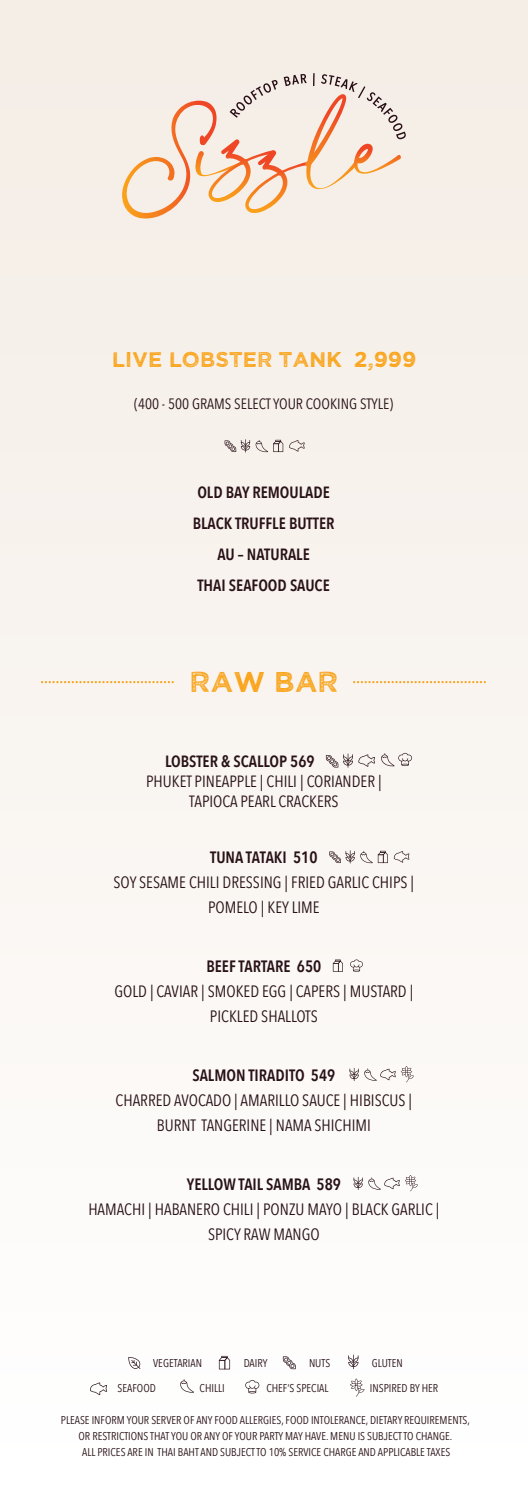
<style>
.page{position:relative;width:528px;height:1490px;background:#fff}
.page>*{position:absolute;margin:0;border:0;box-sizing:border-box;transform-origin:0 0}
.t1{font:28.75px "Wicked Grit";color:#faa41a}
.t2{font:21.25px "Wicked Grit";color:#faa41a}
.t3{font:16.38px/25px "Avenir Next Condensed";color:#281117;text-align:center}
.t4{font:600 16.38px "Avenir Next Condensed";color:#281117}
.t5{font:600 16.25px/31.2px "Avenir Next Condensed";color:#281117;text-align:center}
.t6{font:16.25px/20px "Avenir Next Condensed";color:#281117;text-align:center}
.t7{font:15px "Avenir Next Condensed";color:#281117}
.t8{font:11.25px/16.2px "Avenir Next Condensed";color:#281117;text-align:center}
</style>
<div class="page">
<div style="left:0;top:0;width:527px;height:1489px;background:linear-gradient(to right,#faf6f2,#faf6f2)"></div>
<svg style="left:42px;top:681px;width:131px;height:2px"></svg>
<svg style="left:354px;top:681px;width:131px;height:2px"></svg>
<svg style="left:350px;top:959px;width:12px;height:12px"></svg>
<svg style="left:332px;top:959px;width:11px;height:12px"></svg>
<svg style="left:329px;top:850px;width:80px;height:13px"></svg>
<svg style="left:289px;top:440px;width:15px;height:12px"></svg>
<svg style="left:224px;top:439px;width:59px;height:13px"></svg>
<svg style="left:349px;top:1066px;width:64px;height:16px"></svg>
<svg style="left:353px;top:1175px;width:64px;height:16px"></svg>
<svg style="left:326px;top:753px;width:49px;height:14px"></svg>
<svg style="left:381px;top:753px;width:30px;height:13px"></svg>
<svg style="left:283px;top:1356px;width:12px;height:13px"></svg>
<svg style="left:348px;top:1354px;width:10px;height:15px"></svg>
<svg style="left:128px;top:1356px;width:12px;height:12px"></svg>
<svg style="left:219px;top:1355px;width:11px;height:14px"></svg>
<svg style="left:90px;top:1382px;width:17px;height:13px"></svg>
<svg style="left:245px;top:1379px;width:14px;height:14px"></svg>
<svg style="left:350px;top:1378px;width:14px;height:18px"></svg>
<svg style="left:180px;top:1379px;width:14px;height:13px"></svg>
<svg style="left:122px;top:73px;width:283px;height:146px;background:#f1ded0"></svg>
<h2 class="t2" style="left:112px;top:345px;width:305px">LIVE LOBSTER TANK 2,999</h2>
<h3 class="t7" style="left:134px;top:390px;width:260px">(400 - 500 GRAMS SELECT YOUR COOKING STYLE)</h3>
<h3 class="t5" style="left:193px;top:476px;width:143px">OLD BAY REMOULADE<br>BLACK TRUFFLE BUTTER<br>AU – NATURALE<br>THAI SEAFOOD SAUCE</h3>
<h1 class="t1" style="left:189px;top:663px;width:150px">RAW BAR</h1>
<h3 class="t5" style="left:165px;top:745px;width:151px">LOBSTER &amp; SCALLOP 569</h3>
<h3 class="t6" style="left:146px;top:770px;width:237px">PHUKET PINEAPPLE | CHILI | CORIANDER |<br>TAPIOCA PEARL CRACKERS</h3>
<h3 class="t4" style="left:210px;top:843px;width:109px">TUNA TATAKI 510</h3>
<h3 class="t3" style="left:113px;top:869px;width:302px">SOY SESAME CHILI DRESSING | FRIED GARLIC CHIPS |<br>POMELO | KEY LIME</h3>
<h3 class="t4" style="left:206px;top:952px;width:116px">BEEF TARTARE 650</h3>
<h3 class="t3" style="left:114px;top:978px;width:300px">GOLD | CAVIAR | SMOKED EGG | CAPERS | MUSTARD |<br>PICKLED SHALLOTS</h3>
<h3 class="t4" style="left:192px;top:1061px;width:144px">SALMON TIRADITO 549</h3>
<h3 class="t3" style="left:116px;top:1086px;width:298px">CHARRED AVOCADO | AMARILLO SAUCE | HIBISCUS |<br>BURNT TANGERINE | NAMA SHICHIMI</h3>
<h3 class="t4" style="left:187px;top:1169px;width:155px">YELLOW TAIL SAMBA 589</h3>
<h3 class="t3" style="left:88px;top:1195px;width:352px">HAMACHI | HABANERO CHILI | PONZU MAYO | BLACK GARLIC |<br>SPICY RAW MANGO</h3>
<p class="t8" style="left:153px;top:1354px;width:50px">VEGETARIAN</p>
<p class="t8" style="left:244px;top:1354px;width:25px">DAIRY</p>
<p class="t8" style="left:309px;top:1354px;width:23px">NUTS</p>
<p class="t8" style="left:372px;top:1354px;width:32px">GLUTEN</p>
<p class="t8" style="left:118px;top:1379px;width:40px">SEAFOOD</p>
<p class="t8" style="left:199px;top:1379px;width:27px">CHILLI</p>
<p class="t8" style="left:266px;top:1379px;width:64px">CHEF’S SPECIAL</p>
<p class="t8" style="left:370px;top:1379px;width:70px">INSPIRED BY HER</p>
<p class="t8" style="left:61px;top:1411px;width:410px">PLEASE INFORM YOUR SERVER OF ANY FOOD ALLERGIES, FOOD INTOLERANCE, DIETARY REQUIREMENTS,<br>OR RESTRICTIONS THAT YOU OR ANY OF YOUR PARTY MAY HAVE. MENU IS SUBJECTTO CHANGE.<br>ALL PRICES ARE IN THAI BAHT AND SUBJECT TO 10% SERVICE CHARGE AND APPLICABLE TAXES</p>
</div>
